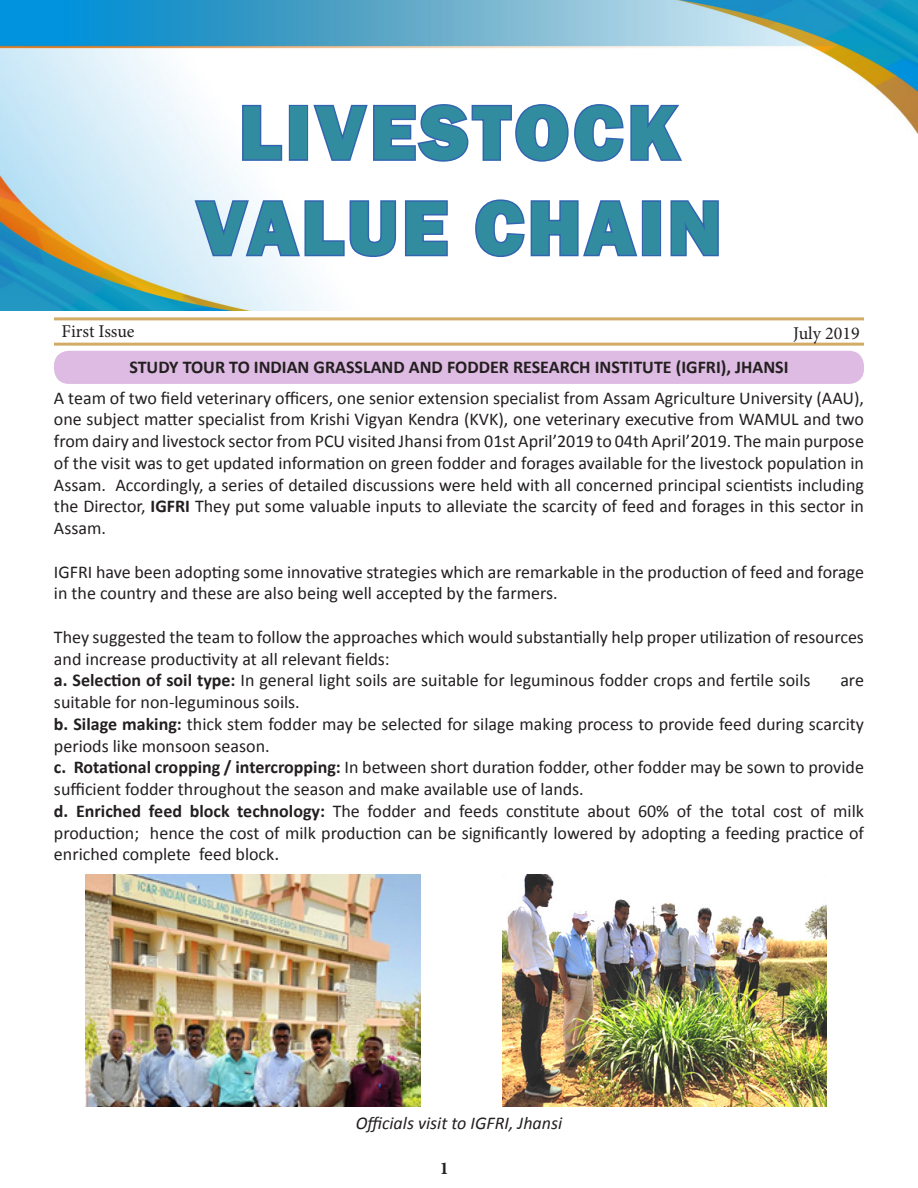
<style>
.page{position:relative;width:918px;height:1188px;background:#fff}
.page>*{position:absolute;margin:0;border:0;box-sizing:border-box;transform-origin:0 0}
.t1{font:800 79.5px/95.4px "Franklin Gothic";letter-spacing:.045em;color:#328c9f;text-align:center}
.t2{font:18px/21.8px "Calibri";color:#231f20}
.t3{font:700 18px "Calibri";color:#231f20}
.t4{font:italic 18px "Calibri";color:#231f20}
.t5{font:18px "Minion Pro";letter-spacing:-.005em;color:#231f20}
.t6{font:700 18px "Minion Pro";color:#231f20}
.s1{font-weight:700}
.s2{font-size:19.5px}
</style>
<div class="page">
<img style="left:0;top:0;width:918px;height:311px">
<hr style="left:54px;top:317px;width:810px;height:3px;background:#d2ab66">
<hr style="left:54px;top:343px;width:810px;height:3px;background:#d2ab66">
<div style="left:54px;top:351px;width:810px;height:33px;background:#ddbbe2;border-radius:15px"></div>
<svg style="left:241px;top:103px;width:43px;height:59px"></svg>
<div style="left:289px;top:105px;width:19px;height:56px;border:3px solid #3165b1"></div>
<svg style="left:311px;top:103px;width:374px;height:60px"></svg>
<svg style="left:193px;top:198px;width:256px;height:61px"></svg>
<svg style="left:474px;top:198px;width:165px;height:61px"></svg>
<div style="left:642px;top:200px;width:19px;height:56px;border:3px solid #3165b1"></div>
<svg style="left:669px;top:187px;width:51px;height:72px"></svg>
<img style="left:85px;top:875px;width:336px;height:232px">
<img style="left:503px;top:875px;width:324px;height:232px">
<h1 class="t1" style="left:196px;top:85px;width:527px">LIVESTOCK<br>VALUE CHAIN</h1>
<p class="t5" style="left:62px;top:319px;width:74px">First Issue</p>
<p class="t5" style="left:793px;top:321px;width:68px">July 2019</p>
<p class="t3" style="left:129px;top:355px;width:661px">STUDY TOUR TO INDIAN GRASSLAND AND FODDER RESEARCH INSTITUTE (IGFRI), JHANSI</p>
<p class="t2" style="left:54px;top:387px;width:812px;text-align:justify">A team of two field veterinary officers, one senior extension specialist from Assam Agriculture University (AAU), one subject matter specialist from Krishi Vigyan Kendra (KVK), one veterinary executive from WAMUL and two from dairy and livestock sector from PCU visited Jhansi from 01st April’2019 to 04th April’2019. The main purpose of the visit was to get updated information on green fodder and forages available for the livestock population in Assam. Accordingly, a series of detailed discussions were held with all concerned principal scientists including the Director, <span class="s1">IGFRI</span> They put some valuable inputs to alleviate the scarcity of feed and forages in this sector in Assam.</p>
<p class="t2" style="left:54px;top:561px;width:812px">IGFRI have been adopting some innovative strategies which are remarkable in the production of feed and forage in the country and these are also being well accepted by the farmers.</p>
<p class="t2" style="left:54px;top:626px;width:812px">They suggested the team to follow the approaches which would substantially help proper utilization of resources and increase productivity at all relevant fields:<br><span class="s1">a. Selection of soil type:</span> In general light soils are suitable for leguminous fodder crops and fertile soils</p>
<p class="t2" style="left:840px;top:670px;width:25px">are</p>
<p class="t2" style="left:54px;top:691px;width:812px">suitable for non-leguminous soils.<br><span class="s1">b. Silage making:</span> thick stem fodder may be selected for silage making process to provide feed during scarcity periods like monsoon season.<br><span class="s1">c. Rotational cropping / intercropping:</span> In between short duration fodder, other fodder may be sown to provide sufficient fodder throughout the season and make available use of lands.<br><span class="s1">d. Enriched feed block technology:</span> The fodder and feeds constitute about 60% of the total cost of milk production; hence the cost of milk production can be significantly lowered by adopting a feeding practice of enriched complete feed block<span class="s2">.</span></p>
<p class="t4" style="left:356px;top:1111px;width:208px">Officials visit to IGFRI, Jhansi</p>
<p class="t6" style="left:440px;top:1156px;width:10px">1</p>
</div>
